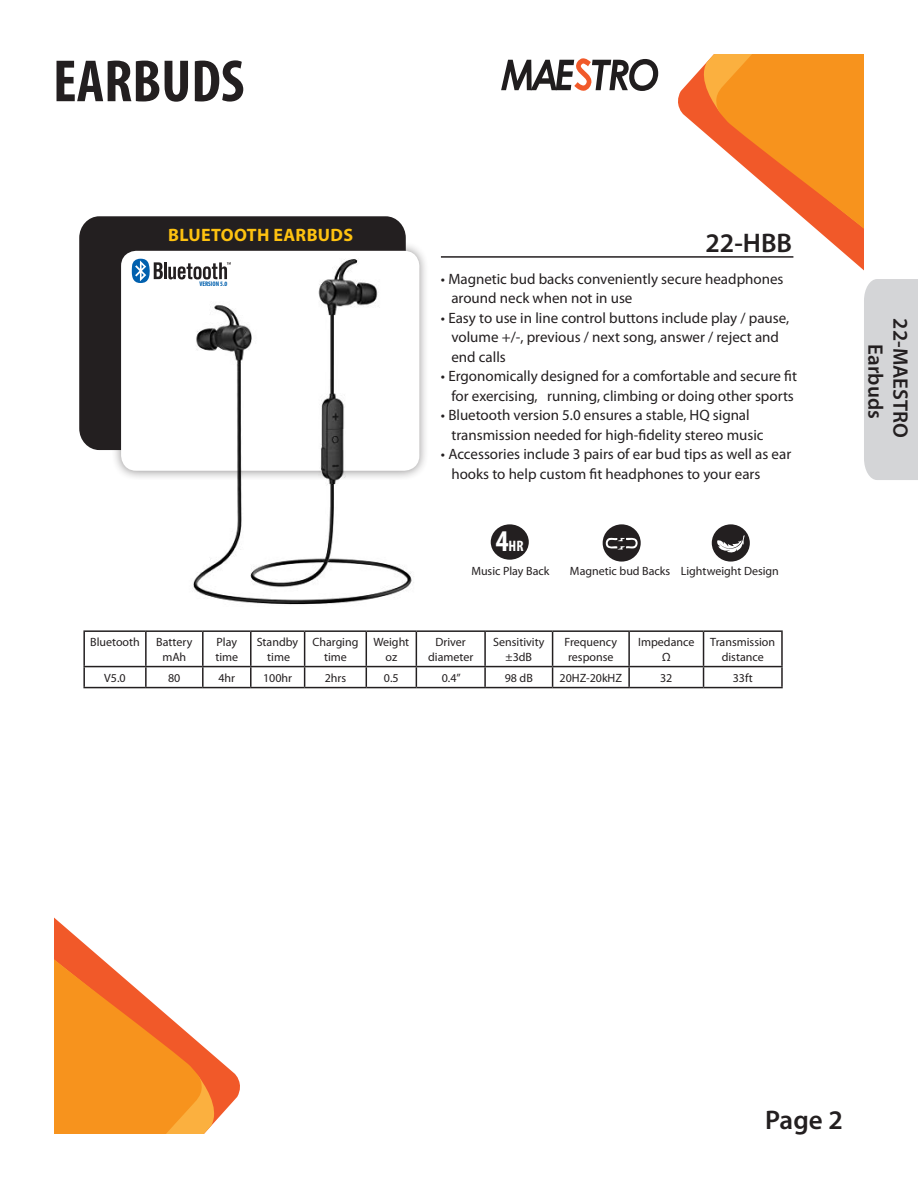
<style>
.page{position:relative;width:918px;height:1188px;background:#fff}
.page>*{position:absolute;margin:0;border:0;box-sizing:border-box;transform-origin:0 0}
.Body_Bullet_points{font:700 condensed 60px "Myriad Pro";color:#231f20}
.Model__Left{font:600 27px "Myriad Pro";color:#231f20}
.t1{font:600 21px "Myriad Pro";color:#231f20}
.Product_names_descri{font:700 18px "Myriad Pro";letter-spacing:.02em;color:#fec210}
.t2{font:700 condensed 15.15px "Myriad Pro";color:#fff}
.Body_Bullet_points-2{font:15px/19.5px "Myriad Pro";color:#231f20}
.Body_Bullet_points-3{font:12px/14.4px "Myriad Pro";color:#231f20;text-align:center}
.t3{font:700 condensed 6.75px "Myriad Pro";color:#0160ae}
.s1{font-size:30.15px}
</style>
<div class="page">
<svg style="left:678px;top:54px;width:186px;height:216px"></svg>
<svg style="left:54px;top:918px;width:186px;height:216px"></svg>
<svg style="left:501px;top:58px;width:157px;height:33px"></svg>
<div style="left:864px;top:279px;width:54px;height:201px;background:#d4d5d7"></div>
<div style="left:79px;top:216px;width:327px;height:234px;background:#231f20;border-radius:21px"></div>
<div style="left:110px;top:240px;width:319px;height:240px;background:#231f20;opacity:.5"></div>
<div style="left:124px;top:254px;width:292px;height:214px;background:#fff;border-radius:12px"></div>
<div style="left:121px;top:251px;width:298px;height:220px;border:6px solid #fff;border-radius:12px"></div>
<hr style="left:441px;top:256px;width:352px;height:2px;background:#231f20">
<img style="left:178px;top:245px;width:241px;height:360px">
<div style="left:603px;top:524px;width:38px;height:38px;background:#231f20;border-radius:50%"></div>
<div style="left:712px;top:524px;width:38px;height:38px;background:#231f20;border-radius:50%"></div>
<div style="left:491px;top:524px;width:38px;height:36px;background:#231f20;border-radius:50%"></div>
<svg style="left:606px;top:537px;width:32px;height:13px"></svg>
<svg style="left:717px;top:535px;width:28px;height:18px"></svg>
<svg style="left:132px;top:259px;width:99px;height:24px"></svg>
<hr style="left:83px;top:630px;width:63px;height:2px;background:#231f20">
<hr style="left:83px;top:632px;width:2px;height:34px;background:#231f20">
<hr style="left:146px;top:630px;width:57px;height:2px;background:#231f20">
<hr style="left:145px;top:632px;width:2px;height:34px;background:#231f20">
<hr style="left:203px;top:630px;width:48px;height:2px;background:#231f20">
<hr style="left:202px;top:632px;width:2px;height:34px;background:#231f20">
<hr style="left:251px;top:630px;width:54px;height:2px;background:#231f20">
<hr style="left:250px;top:632px;width:2px;height:34px;background:#231f20">
<hr style="left:305px;top:630px;width:61px;height:2px;background:#231f20">
<hr style="left:304px;top:632px;width:1px;height:34px;background:#231f20">
<hr style="left:366px;top:630px;width:50px;height:2px;background:#231f20">
<hr style="left:366px;top:632px;width:1px;height:34px;background:#231f20">
<hr style="left:416px;top:630px;width:69px;height:2px;background:#231f20">
<hr style="left:416px;top:632px;width:1px;height:34px;background:#231f20">
<hr style="left:485px;top:630px;width:68px;height:2px;background:#231f20">
<hr style="left:484px;top:632px;width:2px;height:34px;background:#231f20">
<hr style="left:553px;top:630px;width:76px;height:2px;background:#231f20">
<hr style="left:552px;top:632px;width:1px;height:34px;background:#231f20">
<hr style="left:629px;top:630px;width:75px;height:2px;background:#231f20">
<hr style="left:628px;top:632px;width:2px;height:34px;background:#231f20">
<hr style="left:704px;top:630px;width:79px;height:2px;background:#231f20">
<hr style="left:703px;top:632px;width:1px;height:34px;background:#231f20">
<hr style="left:781px;top:632px;width:2px;height:34px;background:#231f20">
<hr style="left:83px;top:666px;width:63px;height:1px;background:#231f20">
<hr style="left:83px;top:667px;width:2px;height:20px;background:#231f20">
<hr style="left:146px;top:666px;width:57px;height:1px;background:#231f20">
<hr style="left:145px;top:667px;width:2px;height:20px;background:#231f20">
<hr style="left:203px;top:666px;width:48px;height:1px;background:#231f20">
<hr style="left:202px;top:667px;width:2px;height:20px;background:#231f20">
<hr style="left:251px;top:666px;width:54px;height:1px;background:#231f20">
<hr style="left:250px;top:667px;width:2px;height:20px;background:#231f20">
<hr style="left:305px;top:666px;width:61px;height:1px;background:#231f20">
<svg style="left:304px;top:667px;width:1px;height:20px"></svg>
<hr style="left:366px;top:666px;width:50px;height:1px;background:#231f20">
<svg style="left:366px;top:667px;width:1px;height:20px"></svg>
<hr style="left:416px;top:666px;width:69px;height:1px;background:#231f20">
<svg style="left:416px;top:667px;width:1px;height:20px"></svg>
<hr style="left:485px;top:666px;width:68px;height:1px;background:#231f20">
<hr style="left:484px;top:667px;width:2px;height:20px;background:#231f20">
<hr style="left:553px;top:666px;width:76px;height:1px;background:#231f20">
<svg style="left:552px;top:667px;width:1px;height:20px"></svg>
<hr style="left:629px;top:666px;width:75px;height:1px;background:#231f20">
<hr style="left:628px;top:667px;width:2px;height:20px;background:#231f20">
<hr style="left:704px;top:666px;width:79px;height:1px;background:#231f20">
<svg style="left:703px;top:667px;width:1px;height:20px"></svg>
<hr style="left:781px;top:667px;width:2px;height:20px;background:#231f20">
<hr style="left:83px;top:687px;width:63px;height:1px;background:#231f20">
<hr style="left:146px;top:687px;width:57px;height:1px;background:#231f20">
<hr style="left:203px;top:687px;width:48px;height:1px;background:#231f20">
<hr style="left:251px;top:687px;width:54px;height:1px;background:#231f20">
<hr style="left:305px;top:687px;width:61px;height:1px;background:#231f20">
<hr style="left:366px;top:687px;width:50px;height:1px;background:#231f20">
<hr style="left:416px;top:687px;width:69px;height:1px;background:#231f20">
<hr style="left:485px;top:687px;width:68px;height:1px;background:#231f20">
<hr style="left:553px;top:687px;width:76px;height:1px;background:#231f20">
<hr style="left:629px;top:687px;width:75px;height:1px;background:#231f20">
<hr style="left:704px;top:687px;width:79px;height:1px;background:#231f20">
<p class="Body_Bullet_points" style="left:53px;top:44px;width:193px">EARBUDS</p>
<p class="Product_names_descri" style="left:168px;top:224px;width:186px">BLUETOOTH EARBUDS</p>
<p class="t3" style="left:199px;top:280px;width:30px">VERSION 5.0</p>
<p class="Model__Left" style="left:705px;top:225px;width:88px">22-HBB</p>
<p class="Body_Bullet_points-2" style="left:451px;top:269px;width:334px;text-indent:-10px">• Magnetic bud backs conveniently secure headphones around neck when not in use</p>
<p class="Body_Bullet_points-2" style="left:451px;top:308px;width:339px;text-indent:-10px">• Easy to use in line control buttons include play / pause, volume +/-, previous / next song, answer / reject and end calls</p>
<p class="Body_Bullet_points-2" style="left:441px;top:366px;width:358px;text-align:center">• Ergonomically designed for a comfortable and secure fit for exercising, running, climbing or doing other sports</p>
<p class="Body_Bullet_points-2" style="left:451px;top:405px;width:314px;text-indent:-10px">• Bluetooth version 5.0 ensures a stable, HQ signal transmission needed for high-fidelity stereo music</p>
<p class="Body_Bullet_points-2" style="left:451px;top:444px;width:341px;text-indent:-10px">• Accessories include 3 pairs of ear bud tips as well as ear hooks to help custom fit headphones to your ears</p>
<p class="t2" style="left:496px;top:537px;width:29px"><span class="s1">4</span>HR</p>
<p class="Body_Bullet_points-3" style="left:471px;top:564px;width:80px">Music Play Back</p>
<p class="Body_Bullet_points-3" style="left:570px;top:564px;width:102px">Magnetic bud Backs</p>
<p class="Body_Bullet_points-3" style="left:681px;top:564px;width:100px">Lightweight Design</p>
<p class="Body_Bullet_points-3" style="left:90px;top:635px;width:51px">Bluetooth</p>
<p class="Body_Bullet_points-3" style="left:156px;top:635px;width:37px">Battery</p>
<p class="Body_Bullet_points-3" style="left:162px;top:649px;width:25px">mAh</p>
<p class="Body_Bullet_points-3" style="left:217px;top:635px;width:22px">Play</p>
<p class="Body_Bullet_points-3" style="left:215px;top:649px;width:24px">time</p>
<p class="Body_Bullet_points-3" style="left:257px;top:635px;width:43px">Standby time</p>
<p class="Body_Bullet_points-3" style="left:312px;top:635px;width:48px">Charging</p>
<p class="Body_Bullet_points-3" style="left:324px;top:649px;width:24px">time</p>
<p class="Body_Bullet_points-3" style="left:373px;top:635px;width:37px">Weight</p>
<p class="Body_Bullet_points-3" style="left:386px;top:649px;width:13px">oz</p>
<p class="Body_Bullet_points-3" style="left:436px;top:635px;width:32px">Driver</p>
<p class="Body_Bullet_points-3" style="left:428px;top:649px;width:47px">diameter</p>
<p class="Body_Bullet_points-3" style="left:493px;top:635px;width:53px">Sensitivity</p>
<p class="Body_Bullet_points-3" style="left:506px;top:649px;width:28px">±3dB</p>
<p class="Body_Bullet_points-3" style="left:565px;top:635px;width:54px">Frequency</p>
<p class="Body_Bullet_points-3" style="left:568px;top:649px;width:47px">response</p>
<p class="Body_Bullet_points-3" style="left:638px;top:635px;width:58px">Impedance</p>
<p class="Body_Bullet_points-3" style="left:662px;top:649px;width:10px">Ω</p>
<p class="Body_Bullet_points-3" style="left:710px;top:635px;width:66px">Transmission</p>
<p class="Body_Bullet_points-3" style="left:722px;top:649px;width:44px">distance</p>
<p class="Body_Bullet_points-3" style="left:104px;top:670px;width:23px">V5.0</p>
<p class="Body_Bullet_points-3" style="left:168px;top:670px;width:14px">80</p>
<p class="Body_Bullet_points-3" style="left:218px;top:670px;width:18px">4hr</p>
<p class="Body_Bullet_points-3" style="left:263px;top:670px;width:31px">100hr</p>
<p class="Body_Bullet_points-3" style="left:325px;top:670px;width:23px">2hrs</p>
<p class="Body_Bullet_points-3" style="left:384px;top:670px;width:16px">0.5</p>
<p class="Body_Bullet_points-3" style="left:442px;top:670px;width:21px">0.4”</p>
<p class="Body_Bullet_points-3" style="left:505px;top:670px;width:30px">98 dB</p>
<p class="Body_Bullet_points-3" style="left:560px;top:670px;width:64px">20HZ-20kHZ</p>
<p class="Body_Bullet_points-3" style="left:660px;top:670px;width:14px">32</p>
<p class="Body_Bullet_points-3" style="left:733px;top:670px;width:21px">33ft</p>
<p class="t1" style="left:889px;top:344px;width:76px;rotate:90deg">Earbuds</p>
<p class="t1" style="left:914px;top:318px;width:121px;rotate:90deg">22-MAESTRO</p>
<p class="Model__Left" style="left:765px;top:1103px;width:79px">Page 2</p>
</div>
